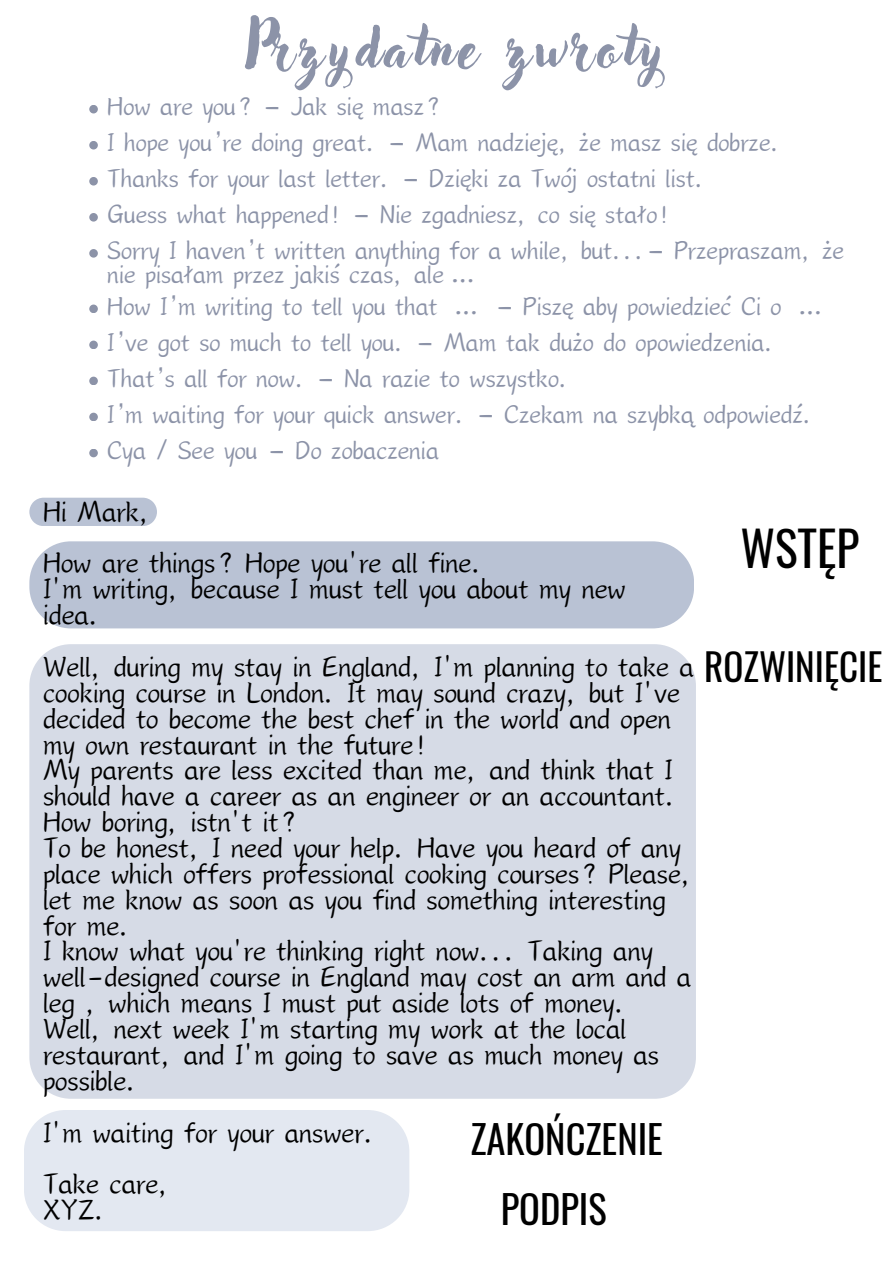
<style>
.page{position:relative;width:893px;height:1264px;background:#fff}
.page>*{position:absolute;margin:0;border:0;box-sizing:border-box;transform-origin:0 0}
.t1{font:55.35px "Adlery Pro";letter-spacing:.07em;color:#8c93a8}
.t2{font:47.55px "Oswald";color:#000}
.t3{font:43.05px "Canva Qinfu Calligraphy";color:#000}
.t4{font:38.55px "Canva Qinfu Calligraphy";color:#8c93a8}
.t5{font:38.55px "Oswald";color:#000}
.t6{font:37.05px "Oswald";color:#000}
</style>
<div class="page">
<svg style="left:29px;top:497px;width:128px;height:29px"></svg>
<div style="left:29px;top:541px;width:665px;height:87px;background:#b9c2d4"></div>
<div style="left:29px;top:644px;width:667px;height:454px;background:#d6dbe6"></div>
<div style="left:24px;top:1110px;width:385px;height:121px;background:#e3e8f1"></div>
<div style="left:89px;top:105px;width:9px;height:8px;background:#8c93a8;border-radius:50%"></div>
<div style="left:89px;top:141px;width:9px;height:8px;background:#8c93a8;border-radius:50%"></div>
<div style="left:89px;top:177px;width:9px;height:8px;background:#8c93a8;border-radius:50%"></div>
<div style="left:89px;top:213px;width:9px;height:8px;background:#8c93a8;border-radius:50%"></div>
<div style="left:89px;top:249px;width:9px;height:9px;background:#8c93a8;border-radius:50%"></div>
<div style="left:89px;top:304px;width:9px;height:9px;background:#8c93a8;border-radius:50%"></div>
<div style="left:89px;top:340px;width:9px;height:9px;background:#8c93a8;border-radius:50%"></div>
<div style="left:89px;top:376px;width:9px;height:9px;background:#8c93a8;border-radius:50%"></div>
<div style="left:89px;top:412px;width:9px;height:9px;background:#8c93a8;border-radius:50%"></div>
<div style="left:89px;top:449px;width:9px;height:8px;background:#8c93a8;border-radius:50%"></div>
<p class="t1" style="left:245px;top:22px;width:420px">Przydatne zwroty</p>
<p class="t4" style="left:107px;top:89px;width:335px">How are you? – Jak się masz?</p>
<p class="t4" style="left:107px;top:125px;width:676px">I hope you’re doing great. – Mam nadzieję, że masz się dobrze.</p>
<p class="t4" style="left:107px;top:161px;width:600px">Thanks for your last letter. – Dzięki za Twój ostatni list.</p>
<p class="t4" style="left:107px;top:197px;width:565px">Guess what happened! – Nie zgadniesz, co się stało!</p>
<p class="t4" style="left:107px;top:233px;width:738px">Sorry I haven’t written anything for a while, but...– Przepraszam, że</p>
<p class="t4" style="left:107px;top:257px;width:376px">nie pisałam przez jakiś czas, ale…</p>
<p class="t4" style="left:107px;top:289px;width:723px">How I’m writing to tell you that … – Piszę aby powiedzieć Ci o …</p>
<p class="t4" style="left:107px;top:325px;width:670px">I’ve got so much to tell you. – Mam tak dużo do opowiedzenia.</p>
<p class="t4" style="left:107px;top:361px;width:464px">That’s all for now. – Na razie to wszystko.</p>
<p class="t4" style="left:107px;top:397px;width:708px">I’m waiting for your quick answer. – Czekam na szybką odpowiedź.</p>
<p class="t4" style="left:107px;top:433px;width:333px">Cya / See you – Do zobaczenia</p>
<p class="t3" style="left:43px;top:492px;width:110px">Hi Mark,</p>
<p class="t3" style="left:43px;top:544px;width:442px">How are things? Hope you're all fine.</p>
<p class="t3" style="left:43px;top:570px;width:584px">I'm writing, because I must tell you about my new</p>
<p class="t3" style="left:43px;top:595px;width:60px">idea.</p>
<p class="t3" style="left:43px;top:647px;width:652px">Well, during my stay in England, I'm planning to take a</p>
<p class="t3" style="left:43px;top:673px;width:638px">cooking course in London. It may sound crazy, but I've</p>
<p class="t3" style="left:43px;top:699px;width:629px">decided to become the best chef in the world and open</p>
<p class="t3" style="left:43px;top:725px;width:387px">my own restaurant in the future!</p>
<p class="t3" style="left:43px;top:751px;width:631px">My parents are less excited than me, and think that I</p>
<p class="t3" style="left:43px;top:776px;width:636px">should have a career as an engineer or an accountant.</p>
<p class="t3" style="left:43px;top:802px;width:256px">How boring, istn't it?</p>
<p class="t3" style="left:43px;top:828px;width:639px">To be honest, I need your help. Have you heard of any</p>
<p class="t3" style="left:43px;top:854px;width:651px">place which offers professional cooking courses? Please,</p>
<p class="t3" style="left:43px;top:880px;width:624px">let me know as soon as you find something interesting</p>
<p class="t3" style="left:43px;top:906px;width:90px">for me.</p>
<p class="t3" style="left:43px;top:932px;width:611px">I know what you're thinking right now... Taking any</p>
<p class="t3" style="left:43px;top:957px;width:649px">well-designed course in England may cost an arm and a</p>
<p class="t3" style="left:43px;top:983px;width:585px">leg , which means I must put aside lots of money.</p>
<p class="t3" style="left:43px;top:1009px;width:584px">Well, next week I'm starting my work at the local</p>
<p class="t3" style="left:43px;top:1035px;width:617px">restaurant, and I'm going to save as much money as</p>
<p class="t3" style="left:43px;top:1061px;width:97px">possible.</p>
<p class="t3" style="left:43px;top:1113px;width:334px">I'm waiting for your answer.</p>
<p class="t3" style="left:43px;top:1164px;width:129px">Take care,</p>
<p class="t3" style="left:43px;top:1190px;width:65px">XYZ.</p>
<p class="t5" style="left:470px;top:1108px;width:194px">ZAKOŃCZENIE</p>
<p class="t5" style="left:500px;top:1178px;width:107px">PODPIS</p>
<p class="t2" style="left:740px;top:511px;width:120px">WSTĘP</p>
<p class="t6" style="left:704px;top:638px;width:180px">ROZWINIĘCIE</p>
</div>
